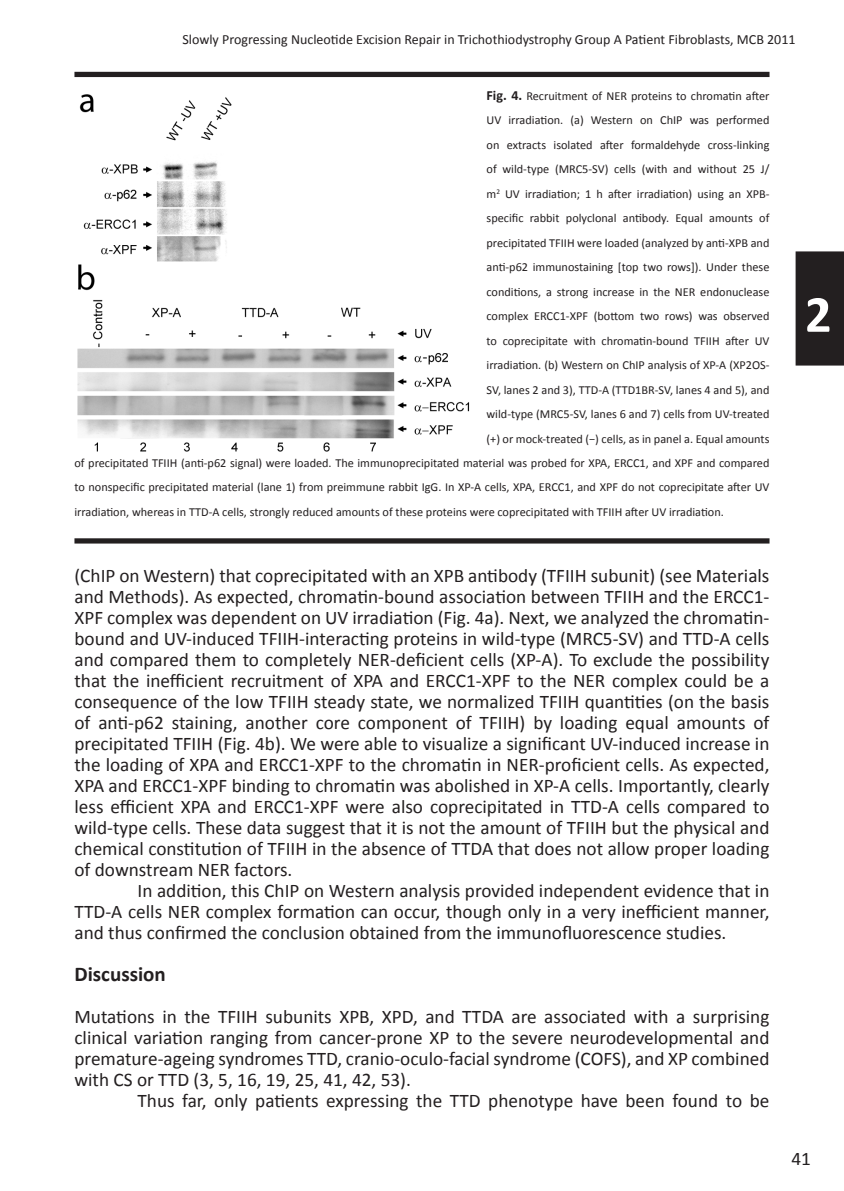
<style>
.page{position:relative;width:844px;height:1191px;background:#fff}
.page>*{position:absolute;margin:0;border:0;box-sizing:border-box;transform-origin:0 0}
.t1{font:700 52.5px "Calibri";color:#fff}
.heading_1{font:700 21px "Calibri";color:#231f20}
.No_Spacing{font:19.25px/21px "Calibri";color:#231f20;text-align:justify}
.t2{font:14px "Calibri";color:#231f20}
.No_Spacing-2{font:12.25px "Calibri";color:#231f20}
.s1{font-weight:700;font-size:14px}
</style>
<div class="page">
<div style="left:795px;top:251px;width:48px;height:114px;background:#231f20"></div>
<img style="left:77px;top:94px;width:393px;height:358px">
<div style="left:74px;top:72px;width:695px;height:5px;background:#231f20"></div>
<div style="left:74px;top:538px;width:695px;height:5px;background:#231f20"></div>
<p class="t2" style="left:182px;top:30px;width:614px">Slowly Progressing Nucleotide Excision Repair in Trichothiodystrophy Group A Patient Fibroblasts, MCB 2011</p>
<p class="No_Spacing-2" style="left:486px;top:88px;width:284px"><span class="s1">Fig. 4.</span> Recruitment of NER proteins to chromatin after</p>
<p class="No_Spacing-2" style="left:486px;top:112px;width:284px">UV irradiation. (a) Western on ChIP was performed</p>
<p class="No_Spacing-2" style="left:486px;top:137px;width:284px">on extracts isolated after formaldehyde cross-linking</p>
<p class="No_Spacing-2" style="left:486px;top:161px;width:284px">of wild-type (MRC5-SV) cells (with and without 25 J/</p>
<p class="No_Spacing-2" style="left:486px;top:186px;width:284px">m<sup>2</sup> UV irradiation; 1 h after irradiation) using an XPB-</p>
<p class="No_Spacing-2" style="left:486px;top:210px;width:284px">specific rabbit polyclonal antibody. Equal amounts of</p>
<p class="No_Spacing-2" style="left:486px;top:235px;width:284px">precipitated TFIIH were loaded (analyzed by anti-XPB and</p>
<p class="No_Spacing-2" style="left:486px;top:259px;width:284px">anti-p62 immunostaining [top two rows]). Under these</p>
<p class="No_Spacing-2" style="left:486px;top:284px;width:284px">conditions, a strong increase in the NER endonuclease</p>
<p class="No_Spacing-2" style="left:486px;top:308px;width:284px">complex ERCC1-XPF (bottom two rows) was observed</p>
<p class="No_Spacing-2" style="left:486px;top:333px;width:284px">to coprecipitate with chromatin-bound TFIIH after UV</p>
<p class="No_Spacing-2" style="left:486px;top:357px;width:284px">irradiation. (b) Western on ChIP analysis of XP-A (XP2OS-</p>
<p class="No_Spacing-2" style="left:486px;top:382px;width:284px">SV, lanes 2 and 3), TTD-A (TTD1BR-SV, lanes 4 and 5), and</p>
<p class="No_Spacing-2" style="left:486px;top:406px;width:284px">wild-type (MRC5-SV, lanes 6 and 7) cells from UV-treated</p>
<p class="No_Spacing-2" style="left:486px;top:431px;width:284px">(+) or mock-treated (−) cells, as in panel a. Equal amounts</p>
<p class="No_Spacing-2" style="left:74px;top:455px;width:696px">of precipitated TFIIH (anti-p62 signal) were loaded. The immunoprecipitated material was probed for XPA, ERCC1, and XPF and compared</p>
<p class="No_Spacing-2" style="left:74px;top:479px;width:696px">to nonspecific precipitated material (lane 1) from preimmune rabbit IgG. In XP-A cells, XPA, ERCC1, and XPF do not coprecipitate after UV</p>
<p class="No_Spacing-2" style="left:74px;top:504px;width:650px">irradiation, whereas in TTD-A cells, strongly reduced amounts of these proteins were coprecipitated with TFIIH after UV irradiation.</p>
<h1 class="t1" style="left:804px;top:281px;width:28px">2</h1>
<p class="No_Spacing" style="left:74px;top:565px;width:696px">(ChIP on Western) that coprecipitated with an XPB antibody (TFIIH subunit) (see Materials and Methods). As expected, chromatin-bound association between TFIIH and the ERCC1- XPF complex was dependent on UV irradiation (Fig. 4a). Next, we analyzed the chromatin&shy;bound and UV-induced TFIIH-interacting proteins in wild-type (MRC5-SV) and TTD-A cells and compared them to completely NER-deficient cells (XP-A). To exclude the possibility that the inefficient recruitment of XPA and ERCC1-XPF to the NER complex could be a consequence of the low TFIIH steady state, we normalized TFIIH quantities (on the basis of anti-p62 staining, another core component of TFIIH) by loading equal amounts of precipitated TFIIH (Fig. 4b). We were able to visualize a significant UV-induced increase in the loading of XPA and ERCC1-XPF to the chromatin in NER-proficient cells. As expected, XPA and ERCC1-XPF binding to chromatin was abolished in XP-A cells. Importantly, clearly less efficient XPA and ERCC1-XPF were also coprecipitated in TTD-A cells compared to wild-type cells. These data suggest that it is not the amount of TFIIH but the physical and chemical constitution of TFIIH in the absence of TTDA that does not allow proper loading of downstream NER factors.</p>
<p class="No_Spacing" style="left:74px;top:880px;width:696px;text-indent:63px">In addition, this ChIP on Western analysis provided independent evidence that in TTD-A cells NER complex formation can occur, though only in a very inefficient manner, and thus confirmed the conclusion obtained from the immunofluorescence studies.</p>
<p class="heading_1" style="left:74px;top:960px;width:93px">Discussion</p>
<p class="No_Spacing" style="left:74px;top:1006px;width:696px">Mutations in the TFIIH subunits XPB, XPD, and TTDA are associated with a surprising clinical variation ranging from cancer-prone XP to the severe neurodevelopmental and premature-ageing syndromes TTD, cranio-oculo-facial syndrome (COFS), and XP combined with CS or TTD (3, 5, 16, 19, 25, 41, 42, 53).</p>
<p class="No_Spacing" style="left:137px;top:1090px;width:633px">Thus far, only patients expressing the TTD phenotype have been found to be</p>
<p class="No_Spacing" style="left:791px;top:1147px;width:21px">41</p>
</div>
